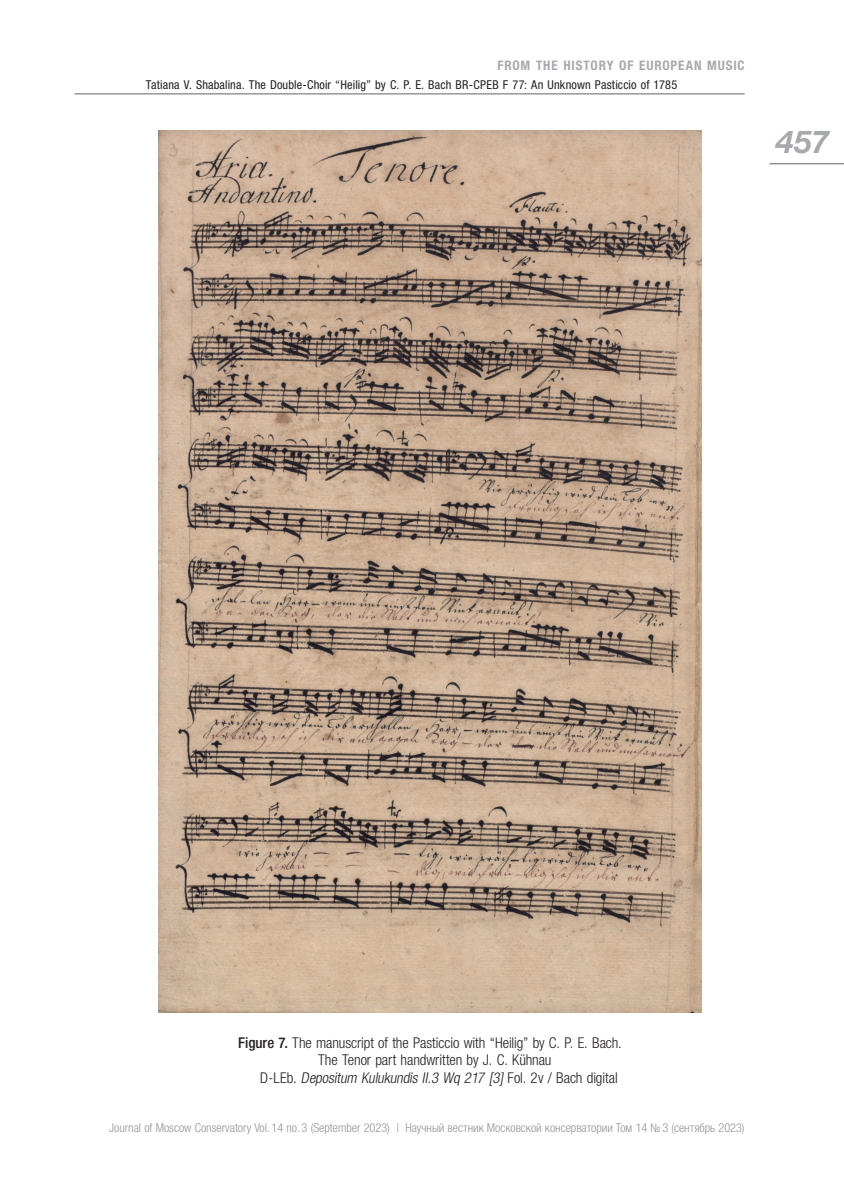
<style>
.page{position:relative;width:844px;height:1191px;background:#fff}
.page>*{position:absolute;margin:0;border:0;box-sizing:border-box;transform-origin:0 0}
.t1{font:italic 700 31.5px "Helvetica Neue LTW1 G";color:#a8a9ad}
._2-Подпись_к_илл_цен{font:300 condensed 14.88px "Helvetica Neue LTW1 G";letter-spacing:-.005em;color:#231f20}
._2-Подпись_к_илл_цен-2{font:italic 300 condensed 14.88px "Helvetica Neue LTW1 G";color:#231f20}
.t2{font:700 condensed 13.12px "Helvetica Neue LTW1 G";letter-spacing:.065em;color:#a8a9ad}
.t3{font:300 condensed 12.25px "Helvetica Neue LTW1 G";color:#939598}
.t4{font:condensed 12.25px "Helvetica Neue LTW1 G";letter-spacing:.01em;color:#231f20}
.s1{font-weight:500}
.s2{font-style:normal}
</style>
<div class="page">
<hr style="left:769px;top:163px;width:74px;height:1px;background:#636366">
<hr style="left:74px;top:94px;width:670px;height:1px;background:#636366">
<img style="left:158px;top:130px;width:543px;height:883px">
<p class="t2" style="left:497px;top:58px;width:249px">FROM THE HISTORY OF EUROPEAN MUSIC</p>
<p class="t4" style="left:146px;top:78px;width:532px">Tatiana V. Shabalina. The Double-Choir “Heilig” by C. P. E. Bach BR-CPEB F 77: An Unknown Pasticcio of 1785</p>
<h1 class="t1" style="left:775px;top:123px;width:55px">457</h1>
<p class="_2-Подпись_к_илл_цен" style="left:238px;top:1033px;width:385px"><span class="s1">Figure 7.</span> The manuscript of the Pasticcio with “Heilig” by C. P. E. Bach.</p>
<p class="_2-Подпись_к_илл_цен" style="left:318px;top:1051px;width:235px">The Tenor part handwritten by J. C. Kühnau</p>
<p class="_2-Подпись_к_илл_цен-2" style="left:260px;top:1068px;width:359px"><span class="s2">D - L E b .</span> Depositum Kulukundis II.3 Wq 217 [3] <span class="s2">F o l . 2 v / B ac h d i g i ta l</span></p>
<p class="t3" style="left:109px;top:1120px;width:636px">Journal of Moscow Conservatory Vol. 14 no. 3 (September 2023) | Научный вестник Московской консерватории Том 14 №3 (сентябрь 2023)</p>
</div>
